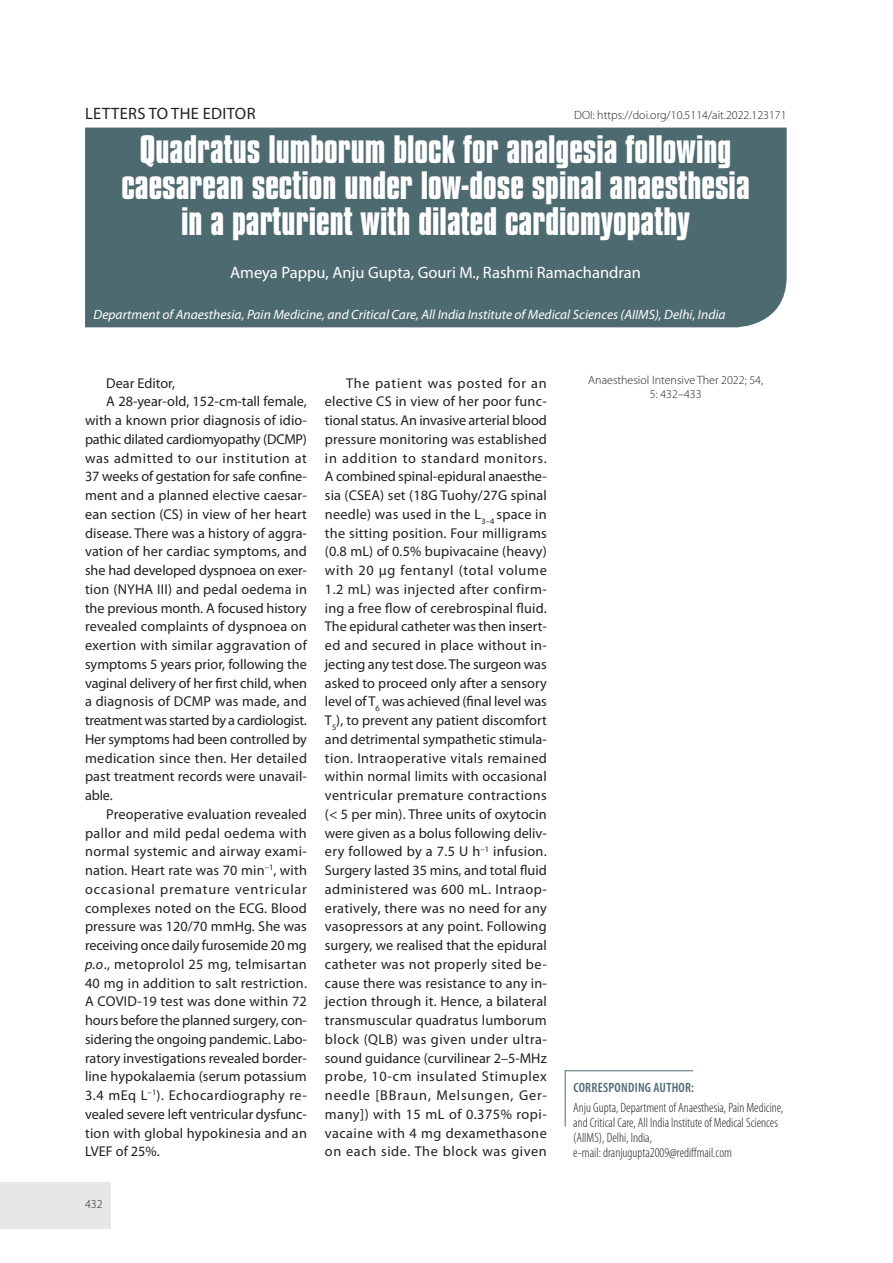
<style>
.page{position:relative;width:893px;height:1263px;background:#fff}
.page>*{position:absolute;margin:0;border:0;box-sizing:border-box;transform-origin:0 0}
.t1{font:700 33px/36px "Compacta PL";color:#fff;text-align:center}
.t2{font:16.5px "Myriad Pro";color:#fff}
.t3{font:16.5px "Myriad Pro";letter-spacing:.02em;color:#231f20}
.t4{font:14.25px/18.8px "Myriad Pro";letter-spacing:.01em;color:#231f20;text-align:justify}
.t5{font:14.25px "Myriad Pro";letter-spacing:-.01em;color:#231f20}
.t6{font:14.25px "Myriad Pro";letter-spacing:-.02em;color:#231f20}
.t7{font:14.25px "Myriad Pro";letter-spacing:-.015em;color:#231f20}
.t8{font:14.25px "Myriad Pro";letter-spacing:.03em;color:#231f20}
.t9{font:14.25px "Myriad Pro";letter-spacing:.06em;color:#231f20}
.t10{font:14.25px "Myriad Pro";letter-spacing:.04em;color:#231f20}
.t11{font:14.25px "Myriad Pro";letter-spacing:.045em;color:#231f20}
.t12{font:300 condensed 13.5px/15px "Myriad Pro";color:#231f20}
.t13{font:italic 13.5px "Myriad Pro";color:#fff}
.t14{font:600 condensed 13.5px "Myriad Pro";letter-spacing:.02em;color:#4e6a71}
.t15{font:300 12px/13.5px "Myriad Pro";color:#231f20;text-align:center}
.s1{font-style:italic}
</style>
<div class="page">
<div style="left:0;top:1182px;width:111px;height:47px;background:#e6e7e9"></div>
<div style="left:85px;top:128px;width:702px;height:199px;background:#4e6a71"></div>
<svg style="left:564px;top:1070px;width:130px;height:57px"></svg>
<p class="t3" style="left:85px;top:103px;width:172px">LETTERS TO THE EDITOR</p>
<p class="t15" style="left:574px;top:108px;width:214px">DOI: https://doi.org/10.5114/ait.2022.123171</p>
<h1 class="t1" style="left:121px;top:132px;width:630px">Quadratus lumborum block for analgesia following caesarean section under low-dose spinal anaesthesia in a parturient with dilated cardiomyopathy</h1>
<p class="t2" style="left:230px;top:263px;width:412px">Ameya Pappu, Anju Gupta, Gouri M., Rashmi Ramachandran</p>
<p class="t13" style="left:94px;top:306px;width:633px">Department of Anaesthesia, Pain Medicine, and Critical Care, All India Institute of Medical Sciences (AIIMS), Delhi, India</p>
<p class="t4" style="left:106px;top:373px;width:70px">Dear Editor,</p>
<p class="t4" style="left:106px;top:392px;width:202px">A 28-year-old, 152-cm-tall female,</p>
<p class="t4" style="left:85px;top:411px;width:223px">with a known prior diagnosis of idio-</p>
<p class="t7" style="left:85px;top:430px;width:223px">pathic dilated cardiomyopathy (DCMP)</p>
<p class="t11" style="left:85px;top:449px;width:223px">was admitted to our institution at</p>
<p class="t5" style="left:85px;top:468px;width:223px">37 weeks of gestation for safe confine-</p>
<p class="t4" style="left:85px;top:486px;width:223px">ment and a planned elective caesar-</p>
<p class="t4" style="left:85px;top:504px;width:223px">ean section (CS) in view of her heart</p>
<p class="t4" style="left:85px;top:523px;width:223px">disease. There was a history of aggra-</p>
<p class="t4" style="left:85px;top:542px;width:223px">vation of her cardiac symptoms, and</p>
<p class="t5" style="left:85px;top:562px;width:223px">she had developed dyspnoea on exer-</p>
<p class="t4" style="left:85px;top:579px;width:223px">tion (NYHA III) and pedal oedema in</p>
<p class="t5" style="left:85px;top:599px;width:223px">the previous month. A focused history</p>
<p class="t4" style="left:85px;top:617px;width:223px">revealed complaints of dyspnoea on</p>
<p class="t4" style="left:85px;top:636px;width:223px">exertion with similar aggravation of</p>
<p class="t4" style="left:85px;top:654px;width:223px">symptoms 5 years prior, following the</p>
<p class="t5" style="left:85px;top:674px;width:223px">vaginal delivery of her first child, when</p>
<p class="t4" style="left:85px;top:692px;width:223px">a diagnosis of DCMP was made, and</p>
<p class="t6" style="left:85px;top:712px;width:223px">treatment was started by a cardiologist.</p>
<p class="t5" style="left:85px;top:730px;width:223px">Her symptoms had been controlled by</p>
<p class="t4" style="left:85px;top:748px;width:224px">medication since then. Her detailed</p>
<p class="t4" style="left:85px;top:767px;width:223px">past treatment records were unavail-</p>
<p class="t4" style="left:85px;top:786px;width:29px">able.</p>
<p class="t4" style="left:106px;top:804px;width:202px">Preoperative evaluation revealed</p>
<p class="t4" style="left:85px;top:823px;width:223px">pallor and mild pedal oedema with</p>
<p class="t4" style="left:85px;top:842px;width:223px">normal systemic and airway exami-</p>
<p class="t4" style="left:85px;top:861px;width:223px">nation. Heart rate was 70 min<sup>–1</sup>, with</p>
<p class="t9" style="left:85px;top:880px;width:223px">occasional premature ventricular</p>
<p class="t4" style="left:85px;top:898px;width:223px">complexes noted on the ECG. Blood</p>
<p class="t4" style="left:85px;top:917px;width:223px">pressure was 120/70 mmHg. She was</p>
<p class="t5" style="left:85px;top:936px;width:223px">receiving once daily furosemide 20 mg</p>
<p class="t8" style="left:85px;top:955px;width:223px"><span class="s1">p.o</span>., metoprolol 25 mg, telmisartan</p>
<p class="t4" style="left:85px;top:973px;width:223px">40 mg in addition to salt restriction.</p>
<p class="t4" style="left:85px;top:992px;width:223px">A COVID-19 test was done within 72</p>
<p class="t5" style="left:85px;top:1012px;width:223px">hours before the planned surgery, con-</p>
<p class="t4" style="left:85px;top:1029px;width:223px">sidering the ongoing pandemic. Labo-</p>
<p class="t4" style="left:85px;top:1048px;width:223px">ratory investigations revealed border-</p>
<p class="t4" style="left:85px;top:1067px;width:223px">line hypokalaemia (serum potassium</p>
<p class="t10" style="left:85px;top:1086px;width:223px">3.4 mEq L<sup>–1</sup>). Echocardiography re-</p>
<p class="t4" style="left:85px;top:1104px;width:223px">vealed severe left ventricular dysfunc-</p>
<p class="t4" style="left:85px;top:1123px;width:223px">tion with global hypokinesia and an</p>
<p class="t4" style="left:85px;top:1142px;width:76px">LVEF of 25%.</p>
<p class="t15" style="left:85px;top:1197px;width:19px">432</p>
<p class="t4" style="left:325px;top:373px;width:223px;text-indent:21px">The patient was posted for an elective CS in view of her poor func&shy;tional status. An invasive arterial blood pressure monitoring was established in addition to standard monitors.<br>A combined spinal-epidural anaesthe&shy;sia (CSEA) set (18G Tuohy/27G spinal needle) was used in the L<sub>3–4</sub> space in the sitting position. Four milligrams (0.8 mL) of 0.5% bupivacaine (heavy) with 20 µg fentanyl (total volume 1.2 mL) was injected after confirm&shy;ing a free flow of cerebrospinal fluid.<br>The epidural catheter was then insert&shy;ed and secured in place without in&shy;jecting any test dose. The surgeon was asked to proceed only after a sensory level of T<sub>6</sub> was achieved (final level was T<sub>5</sub>), to prevent any patient discomfort and detrimental sympathetic stimula&shy;tion. Intraoperative vitals remained within normal limits with occasional ventricular premature contractions (&lt; 5 per min). Three units of oxytocin were given as a bolus following deliv&shy;ery followed by a 7.5 U h<sup>–1</sup> infusion.<br>Surgery lasted 35 mins, and total fluid administered was 600 mL. Intraop&shy;eratively, there was no need for any vasopressors at any point. Following surgery, we realised that the epidural catheter was not properly sited be&shy;cause there was resistance to any in&shy;jection through it. Hence, a bilateral transmuscular quadratus lumborum block (QLB) was given under ultra&shy;sound guidance (curvilinear 2–5-MHz probe, 10-cm insulated Stimuplex needle [BBraun, Melsungen, Ger&shy;many]) with 15 mL of 0.375% ropi&shy;vacaine with 4 mg dexamethasone on each side. The block was given</p>
<p class="t15" style="left:588px;top:374px;width:176px">Anaesthesiol Intensive Ther 2022; 54,<br>5: 432–433</p>
<p class="t14" style="left:573px;top:1079px;width:122px">CORRESPONDING AUTHOR:</p>
<p class="t12" style="left:573px;top:1099px;width:212px">Anju Gupta, Department of Anaesthesia, Pain Medicine, and Critical Care, All India Institute of Medical Sciences (AIIMS), Delhi, India,<br>e-mail: dranjugupta2009@rediffmail.com</p>
</div>
